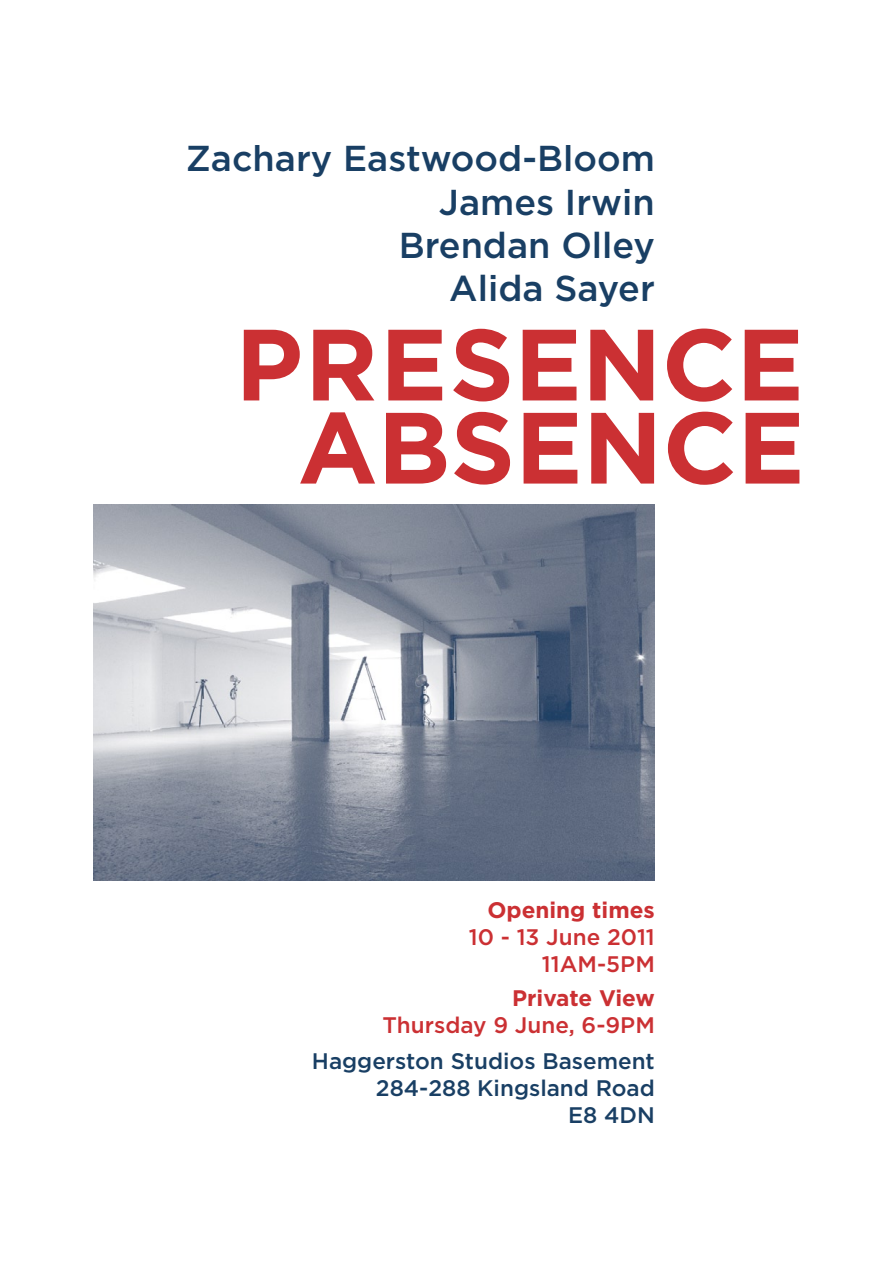
<style>
.page{position:relative;width:893px;height:1263px;background:#fff}
.page>*{position:absolute;margin:0;border:0;box-sizing:border-box;transform-origin:0 0}
.t1{font:500 36px/43.2px "Gotham HTF";color:#193f64;text-align:right}
.t2{font:500 22.5px/27px "Gotham HTF";color:#cb3033;text-align:right}
.t3{font:500 22.5px "Gotham HTF";color:#193f64}
.s1{font-weight:700}
</style>
<div class="page">
<svg style="left:300px;top:412px;width:499px;height:73px"></svg>
<svg style="left:244px;top:329px;width:554px;height:73px"></svg>
<img style="left:94px;top:505px;width:561px;height:375px">
<h1 class="t1" style="left:186px;top:136px;width:471px">Zachary Eastwood-Bloom<br>James Irwin<br>Brendan Olley<br>Alida Sayer</h1>
<p class="t2" style="left:469px;top:896px;width:188px"><span class="s1">Opening times<br></span>10 - 13 June 2011</p>
<p class="t2" style="left:542px;top:950px;width:114px">11AM-5PM</p>
<p class="t2" style="left:383px;top:984px;width:274px"><span class="s1">Private View<br></span>Thursday 9 June, 6-9PM</p>
<p class="t3" style="left:312px;top:1048px;width:344px">Haggerston Studios Basement</p>
<p class="t3" style="left:376px;top:1075px;width:280px">284-288 Kingsland Road</p>
<p class="t3" style="left:568px;top:1102px;width:88px">E8 4DN</p>
</div>
